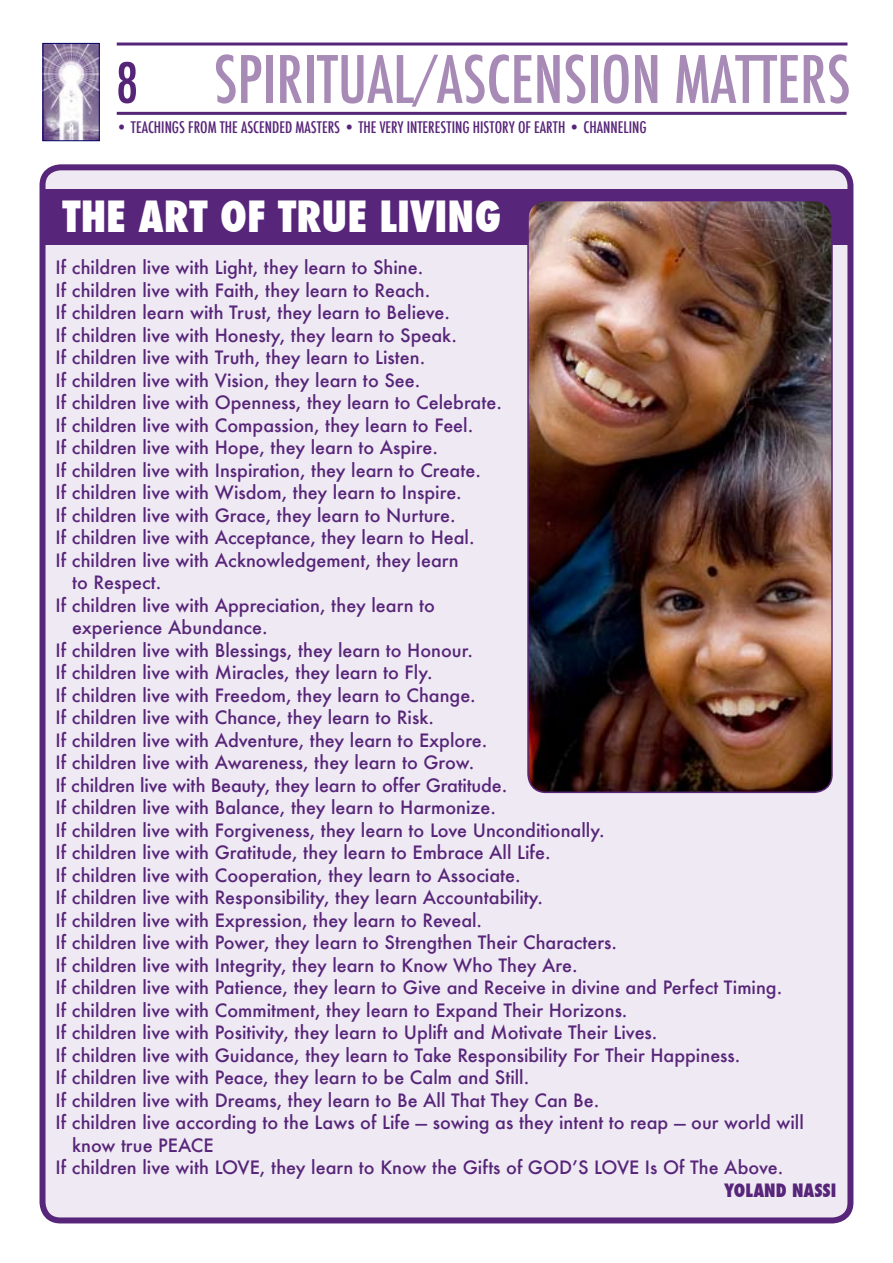
<style>
.page{position:relative;width:893px;height:1263px;background:#fff}
.page>*{position:absolute;margin:0;border:0;box-sizing:border-box;transform-origin:0 0}
.t1{font:500 condensed 63.6px "Futura";color:#a78ab5}
.t2{font:800 condensed 42px "Futura";color:#fff}
.t3{font:500 18px "Futura";color:#572579}
.t4{font:800 condensed 18px "Futura";color:#572579}
.t5{font:500 condensed 15.6px "Futura";color:#572578}
.s1{font-size:54px;color:#572578}
.s2{font-size:50.1px}
</style>
<div class="page">
<div style="left:43px;top:167px;width:807px;height:1053px;background:#eee9f2;border-radius:18px"></div>
<div style="left:40px;top:164px;width:813px;height:1059px;border:6px solid #572579;border-radius:18px"></div>
<img style="left:45px;top:45px;width:53px;height:94px">
<div style="left:43px;top:43px;width:57px;height:98px;border:1px solid #000267"></div>
<hr style="left:117px;top:43px;width:730px;height:3px;background:#572578">
<hr style="left:117px;top:112px;width:729px;height:3px;background:#572578">
<div style="left:43px;top:189px;width:807px;height:55px;background:#572579"></div>
<img style="left:528px;top:201px;width:304px;height:591px;border-radius:18px">
<div style="left:527px;top:200px;width:306px;height:593px;border:2px solid #572579;border-radius:18px"></div>
<h1 class="t1" style="left:116px;top:39px;width:736px"><span class="s1">8</span> SPIRITUAL<span class="s2">/</span>ASCENSION MATTERS</h1>
<p class="t5" style="left:116px;top:118px;width:532px">• TEACHINGS FROM THE ASCENDED MASTERS • THE VERY INTERESTING HISTORY OF EARTH • CHANNELING</p>
<h2 class="t2" style="left:62px;top:188px;width:437px">THE ART OF TRUE LIVING</h2>
<p class="t3" style="left:56px;top:255px;width:369px">If children live with Light, they learn to Shine.</p>
<p class="t3" style="left:56px;top:278px;width:376px">If children live with Faith, they learn to Reach.</p>
<p class="t3" style="left:56px;top:300px;width:396px">If children learn with Trust, they learn to Believe.</p>
<p class="t3" style="left:56px;top:323px;width:403px">If children live with Honesty, they learn to Speak.</p>
<p class="t3" style="left:56px;top:345px;width:371px">If children live with Truth, they learn to Listen.</p>
<p class="t3" style="left:56px;top:368px;width:366px">If children live with Vision, they learn to See.</p>
<p class="t3" style="left:56px;top:390px;width:448px">If children live with Openness, they learn to Celebrate.</p>
<p class="t3" style="left:56px;top:413px;width:419px">If children live with Compassion, they learn to Feel.</p>
<p class="t3" style="left:56px;top:435px;width:384px">If children live with Hope, they learn to Aspire.</p>
<p class="t3" style="left:56px;top:458px;width:427px">If children live with Inspiration, they learn to Create.</p>
<p class="t3" style="left:56px;top:480px;width:408px">If children live with Wisdom, they learn to Inspire.</p>
<p class="t3" style="left:56px;top:503px;width:402px">If children live with Grace, they learn to N urture.</p>
<p class="t3" style="left:56px;top:525px;width:421px">If children live with Acceptance, they learn to Heal.</p>
<p class="t3" style="left:56px;top:548px;width:405px">If children live with Acknowledgement, they learn</p>
<p class="t3" style="left:72px;top:570px;width:91px">to Respect.</p>
<p class="t3" style="left:56px;top:593px;width:381px">If children live with Appreciation, they learn to</p>
<p class="t3" style="left:72px;top:615px;width:197px">experience Abundance.</p>
<p class="t3" style="left:56px;top:638px;width:419px">If children live with Blessings, they learn to Honour.</p>
<p class="t3" style="left:56px;top:660px;width:379px">If children live with Miracles, they learn to Fly.</p>
<p class="t3" style="left:56px;top:683px;width:422px">If children live with Freedom, they learn to Change.</p>
<p class="t3" style="left:56px;top:705px;width:380px">If children live with Chance, they learn to Risk.</p>
<p class="t3" style="left:56px;top:728px;width:433px">If children live with Adventure, they learn to Explore.</p>
<p class="t3" style="left:56px;top:750px;width:420px">If children live with Awareness, they learn to Grow.</p>
<p class="t3" style="left:56px;top:773px;width:453px">If children live with Beauty, they learn to offer Gratitude.</p>
<p class="t3" style="left:56px;top:795px;width:442px">If children live with Balance, they learn to Harmonize.</p>
<p class="t3" style="left:56px;top:818px;width:551px">If children live with Forgiveness, they learn to Love Unconditionally.</p>
<p class="t3" style="left:56px;top:840px;width:497px">If children live with Gratitude, they learn to Embrace All Life.</p>
<p class="t3" style="left:56px;top:863px;width:467px">If children live with Cooperation, they learn to Associate.</p>
<p class="t3" style="left:56px;top:885px;width:489px">If children live with Responsibility, they learn Accountability.</p>
<p class="t3" style="left:56px;top:908px;width:428px">If children live with Expression, they learn to Reveal.</p>
<p class="t3" style="left:56px;top:930px;width:563px">If children live with Power, they learn to Strengthen Their Characters.</p>
<p class="t3" style="left:56px;top:953px;width:524px">If children live with Integrity, they learn to Know Who They Are.</p>
<p class="t3" style="left:56px;top:975px;width:728px">If children live with Patience, they learn to Give and Receive in divine and Perfect Timing.</p>
<p class="t3" style="left:56px;top:998px;width:573px">If children live with Commitment, they learn to Expand Their Horizons.</p>
<p class="t3" style="left:56px;top:1020px;width:603px">If children live with Positivity, they learn to Uplift and Motivate Their Lives.</p>
<p class="t3" style="left:56px;top:1043px;width:686px">If children live with Guidance, they learn to Take Responsibility For Their Happiness.</p>
<p class="t3" style="left:56px;top:1065px;width:475px">If children live with Peace, they learn to be Calm and Still.</p>
<p class="t3" style="left:56px;top:1088px;width:545px">If children live with Dreams, they learn to Be All That They Can Be.</p>
<p class="t3" style="left:56px;top:1110px;width:750px">If children live according to the Laws of Life — sowing as they intent to reap — our world will</p>
<p class="t3" style="left:72px;top:1133px;width:143px">know true PEACE</p>
<p class="t3" style="left:56px;top:1155px;width:729px">If children live with LOVE, they learn to Know the Gifts of GOD’S LOVE Is Of The Above.</p>
<p class="t4" style="left:724px;top:1178px;width:114px">YOLAND NASSI</p>
</div>
